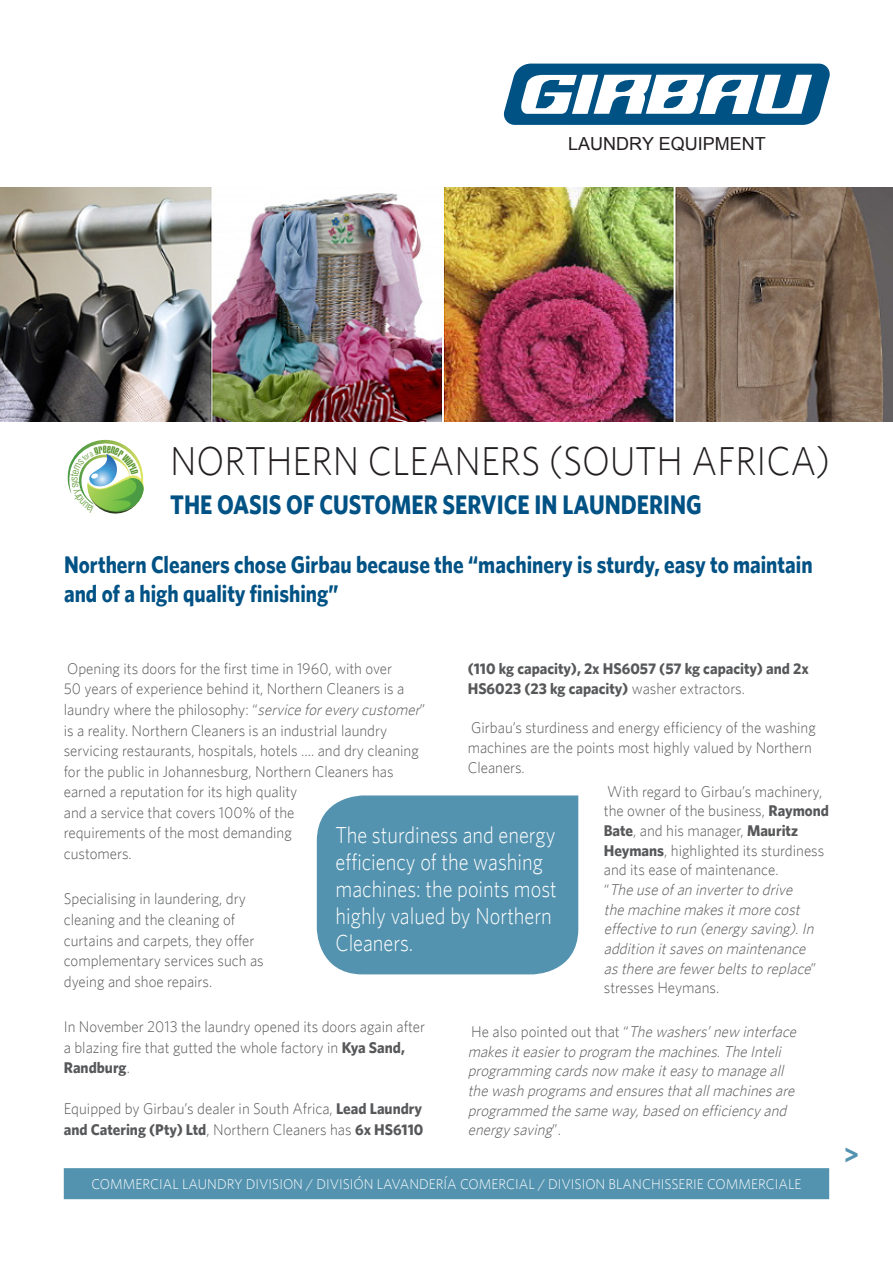
<style>
.page{position:relative;width:893px;height:1263px;background:#fff}
.page>*{position:absolute;margin:0;border:0;box-sizing:border-box;transform-origin:0 0}
.t1{font:300 40.5px "Whitney";color:#231f20;scale:.93 1}
.t2{font:700 27px "Whitney";color:#005285;scale:.85 1}
.t3{font:700 27px "Whitney";color:#5493af}
.gotham1{font:700 24.15px/29px "Whitney";color:#005285;scale:.87 1}
.t4{font:300 23.25px/27px "Whitney";color:#fff;scale:.88 1}
.t5{font:18px "Arial";color:#231f20}
.t6{font:300 15.6px/20.5px "Whitney";color:#57585a;scale:.96 1}
.t7{font:italic 300 15.6px/19.6px "Whitney";color:#57585a;scale:.96 1}
.t8{font:700 15.6px/19.6px "Whitney";color:#57585a;scale:.96 1}
.t9{font:300 14.25px "Whitney";color:#fff}
.t10{font:10.95px "House Gothic Bold Alt Caps";color:#5c9731}
.s1{font-style:italic}
.s2{font-weight:700}
.s3{font-weight:300}
.s4{font-style:normal}
.s5{font-weight:700;font-style:normal}
</style>
<div class="page">
<div style="left:64px;top:1168px;width:765px;height:31px;background:#5493af;border:2px solid #5493af"></div>
<svg style="left:504px;top:64px;width:326px;height:61px"></svg>
<img style="left:0;top:188px;width:893px;height:234px">
<div style="left:316px;top:795px;width:263px;height:180px;background:#5493af"></div>
<svg style="left:67px;top:439px;width:77px;height:75px"></svg>
<p class="t5" style="left:568px;top:132px;width:199px">LAUNDRY EQUIPMENT</p>
<p class="t10" style="left:103px;top:443px;width:5px">e</p>
<p class="t1" style="left:170px;top:438px;width:711px">NORTHERN CLEANERS (SOUTH AFRICA)</p>
<p class="t2" style="left:170px;top:488px;width:627px">THE OASIS OF CUSTOMER SERVICE IN LAUNDERING</p>
<p class="gotham1" style="left:64px;top:549px;width:862px">Northern Cleaners chose Girbau because the “machinery is sturdy, easy to maintain and of a high quality finishing”</p>
<p class="t6" style="left:64px;top:658px;width:378px">Opening its doors for the first time in 1960, with over<br>50 years of experience behind it, Northern Cleaners is a laundry where the philosophy: “<span class="s1">service forevery customer</span>” is a reality. Northern Cleaners is an industrial laundry servicing restaurants, hospitals, hotels …. and dry cleaning for the public in Johannesburg, Northern Cleaners has earned a reputation for its high quality<br>and a service that covers 100% of the<br>requirements of the most demanding<br>customers.</p>
<p class="t6" style="left:64px;top:888px;width:210px">Specialising in laundering, dry cleaning and the cleaning of curtains and carpets, they offer complementary services such as dyeing and shoe repairs.</p>
<p class="t6" style="left:64px;top:1016px;width:378px">In November 2013 the laundry opened its doors again after a blazing fire that gutted the whole factory in <span class="s2">Kya Sand,<br>Randburg</span>.</p>
<p class="t6" style="left:64px;top:1098px;width:376px;line-height:21px">Equipped by Girbau’s dealer in South Africa, <span class="s2">Lead Laundry and Catering (Pty) Ltd</span>, Northern Cleaners has <span class="s2">6x HS6110</span></p>
<p class="t8" style="left:468px;top:659px;width:357px">(110 kg capacity), 2x HS6057 (57 kg capacity) and 2x<br>HS6023 (23 kg capacity) <span class="s3">washer extractors.</span></p>
<p class="t6" style="left:468px;top:718px;width:364px;line-height:19.6px">Girbau’s sturdiness and energy efficiency of the washing machines are the points most highly valued by Northern<br>Cleaners.</p>
<p class="t7" style="left:604px;top:781px;width:236px"><span class="s4">With regard to Girbau’s machinery, the owner of the business,</span> <span class="s5">Raymond<br>Bate</span><span class="s4">, and his manager,</span> <span class="s5">Mauritz<br>Heymans</span><span class="s4">, highlighted its sturdiness and its ease of maintenance.<br>“</span> The use ofan inverterto drive<br>the machine makesitmore cost effective to run (energy saving).In addition itsaveson maintenance asthere are fewerbeltsto replace<span class="s4">” stresses Heymans.</span></p>
<p class="t7" style="left:468px;top:1021px;width:348px"><span class="s4">H e a l s o p o i n t e d o u t t h a t “</span> The washers’new interface makesiteasierto program the machines.The Inteli programming cardsnow make iteasy to manage all the wash programsand ensuresthatallmachinesare programmed the same way,based on efficiency and energy saving<span class="s4">” .</span></p>
<p class="t4" style="left:336px;top:821px;width:253px">The sturdiness and energy efficiency of the washing machines: the points most highly valued by Northern<br>Cleaners.</p>
<p class="t9" style="left:91px;top:1175px;width:711px">COMMERCIAL LAUNDRY DIVISION / DIVISIÓN LAVANDERÍA COMERCIAL / DIVISION BLANCHISSERIE COMMERCIALE</p>
<p class="t3" style="left:844px;top:1138px;width:17px">&gt;</p>
</div>
